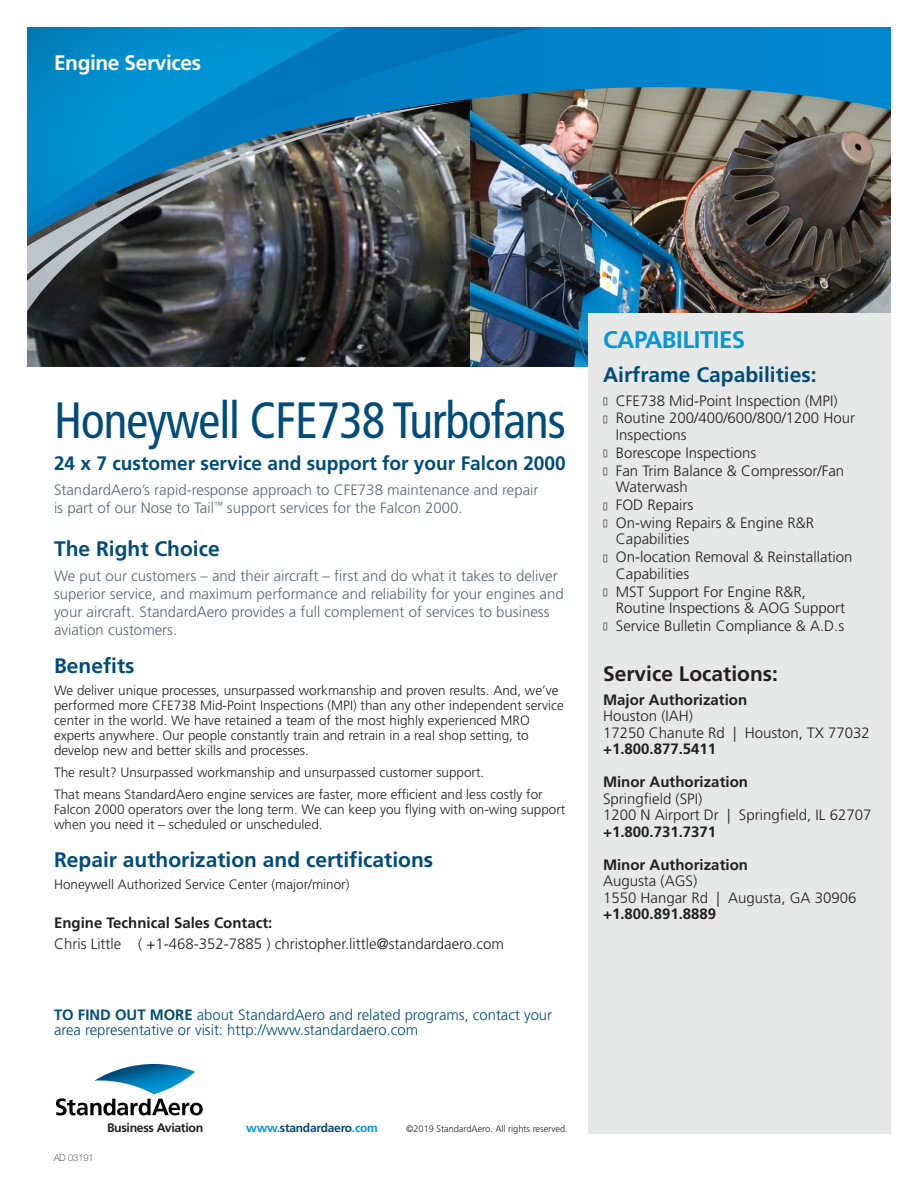
<style>
.page{position:relative;width:918px;height:1188px;background:#fff}
.page>*{position:absolute;margin:0;border:0;box-sizing:border-box;transform-origin:0 0}
.t1{font:condensed 51px "Frutiger";letter-spacing:-.02em;color:#004c79;scale:.96 1}
.t2{font:700 24px "Frutiger";letter-spacing:-.02em;color:#0695d6}
.t3{font:700 21px "Frutiger";color:#004c79}
.t4{font:700 21px "Frutiger";color:#231f20}
.t5{font:700 21px "Frutiger";letter-spacing:-.02em;color:#fff}
.t6{font:700 19.5px "Frutiger";color:#004c79}
.t7{font:300 15px/16.5px "Frutiger LT Std";color:#231f20}
.t8{font:300 15px/18px "Frutiger LT Std";color:#5b6670}
.t9{font:300 15px/15px "Frutiger LT Std";color:#004c79}
.t10{font:700 15px "Frutiger";color:#231f20}
.t11{font:300 13.5px/15px "Frutiger LT Std";color:#231f20}
.t12{font:700 12.3px "Frutiger";letter-spacing:-.03em;color:#231f20}
.t13{font:700 12px "Frutiger";letter-spacing:-.02em;color:#004c79}
.t14{font:300 9.3px "Frutiger LT Std";color:#231f20}
.t15{font:100 9.3px "Helvetica Neue LT Std";color:#231f20}
.s1{font-family:"Frutiger";font-weight:700}
.s2{color:#0695d6}
</style>
<div class="page">
<img style="left:470px;top:297px;width:421px;height:70px">
<img style="left:27px;top:334px;width:443px;height:33px">
<div style="left:589px;top:313px;width:329px;height:821px;background:#e6e7e7"></div>
<svg style="left:56px;top:1064px;width:147px;height:51px"></svg>
<img style="left:470px;top:246px;width:421px;height:51px">
<svg style="left:470px;top:27px;width:421px;height:219px;background:#4b6f7e"></svg>
<img style="left:27px;top:27px;width:575px;height:211px">
<svg style="left:27px;top:100px;width:443px;height:234px;background:#3b5867"></svg>
<div style="left:891px;top:0;width:27px;height:1188px;background:#fff"></div>
<p class="t5" style="left:54px;top:50px;width:149px">Engine Services</p>
<p class="t1" style="left:54px;top:391px;width:535px">Honeywell CFE738 Turbofans</p>
<p class="t6" style="left:54px;top:452px;width:513px">24 x 7 customer service and support for your Falcon 2000</p>
<p class="t8" style="left:54px;top:481px;width:486px">StandardAero’s rapid-response approach to CFE738 maintenance and repair is part of our Nose to Tail<sup>™</sup> support services for the Falcon 2000.</p>
<p class="t3" style="left:54px;top:536px;width:167px">The Right Choice</p>
<p class="t8" style="left:54px;top:567px;width:511px">We put our customers – and their aircraft – first and do what it takes to deliver superior service, and maximum performance and reliability for your engines and your aircraft. StandardAero provides a full complement of services to business aviation customers.</p>
<p class="t3" style="left:54px;top:654px;width:82px">Benefits</p>
<p class="t11" style="left:54px;top:683px;width:511px">We deliver unique processes, unsurpassed workmanship and proven results. And, we’ve performed more CFE738 Mid-Point Inspections (MPI) than any other independent service center in the world. We have retained a team of the most highly experienced MRO experts anywhere. Our people constantly train and retrain in a real shop setting, to develop new and better skills and processes.</p>
<p class="t11" style="left:54px;top:765px;width:432px">The result? Unsurpassed workmanship and unsurpassed customer support.</p>
<p class="t11" style="left:54px;top:787px;width:513px">That means StandardAero engine services are faster, more efficient and less costly for<br>Falcon 2000 operators over the long term. We can keep you flying with on-wing support when you need it – scheduled or unscheduled.</p>
<p class="t3" style="left:54px;top:848px;width:381px">Repair authorization and certifications</p>
<p class="t11" style="left:54px;top:877px;width:297px">Honeywell Authorized Service Center (major/minor)</p>
<p class="t10" style="left:54px;top:914px;width:220px">Engine Technical Sales Contact:</p>
<p class="t7" style="left:54px;top:936px;width:451px">Chris Little ( +1-468-352-7885 ) christopher.little@standardaero.com</p>
<p class="t9" style="left:54px;top:1007px;width:500px"><span class="s1">TO FIND OUT MORE</span> about StandardAero and related programs, contact your area representative or visit: http://www.standardaero.com</p>
<p class="t15" style="left:54px;top:1153px;width:41px">AD 03191</p>
<p class="t12" style="left:107px;top:1121px;width:98px">Business Aviation</p>
<p class="t13" style="left:246px;top:1121px;width:133px"><span class="s2">www.</span>standardaero<span class="s2">.com</span></p>
<p class="t14" style="left:406px;top:1124px;width:163px">©2019 StandardAero. All rights reserved.</p>
<p class="t2" style="left:603px;top:326px;width:144px">CAPABILITIES</p>
<p class="t3" style="left:603px;top:363px;width:215px">Airframe Capabilities:</p>
<p class="t7" style="left:603px;top:392px;width:236px">■ CFE738 Mid-Point Inspection (MPI)</p>
<p class="t7" style="left:616px;top:410px;width:241px;text-indent:-13px">■ Routine 200/400/600/800/1200 Hour<br>Inspections</p>
<p class="t7" style="left:603px;top:445px;width:155px">■ Borescope Inspections</p>
<p class="t7" style="left:616px;top:462px;width:230px;text-indent:-13px">■ Fan Trim Balance &amp; Compressor/Fan<br>Waterwash</p>
<p class="t7" style="left:603px;top:497px;width:92px">■ FOD Repairs</p>
<p class="t7" style="left:616px;top:515px;width:200px;text-indent:-13px">■ On-wing Repairs &amp; Engine R&amp;R<br>Capabilities</p>
<p class="t7" style="left:616px;top:549px;width:238px;text-indent:-13px">■ On-location Removal &amp; Reinstallation<br>Capabilities</p>
<p class="t7" style="left:616px;top:583px;width:231px;text-indent:-13px">■ MST Support For Engine R&amp;R,<br>Routine Inspections &amp; AOG Support</p>
<p class="t7" style="left:603px;top:618px;width:243px">■ Service Bulletin Compliance &amp; A.D.s</p>
<p class="t4" style="left:603px;top:662px;width:177px">Service Locations:</p>
<p class="t10" style="left:603px;top:691px;width:146px">Major Authorization</p>
<p class="t7" style="left:603px;top:708px;width:92px">Houston (IAH)</p>
<p class="t7" style="left:603px;top:725px;width:268px">17250 Chanute Rd | Houston, TX 77032</p>
<p class="t10" style="left:603px;top:740px;width:115px">+1.800.877.5411</p>
<p class="t10" style="left:603px;top:773px;width:147px">Minor Authorization</p>
<p class="t7" style="left:603px;top:791px;width:101px">Springfield (SPI)</p>
<p class="t7" style="left:603px;top:807px;width:270px">1200 N Airport Dr | Springfield, IL 62707 <span class="s1">+1.800.731.7371</span></p>
<p class="t10" style="left:603px;top:856px;width:147px">Minor Authorization</p>
<p class="t7" style="left:603px;top:873px;width:96px">Augusta (AGS)</p>
<p class="t7" style="left:603px;top:890px;width:255px">1550 Hangar Rd | Augusta, GA 30906</p>
<p class="t10" style="left:603px;top:905px;width:115px">+1.800.891.8889</p>
</div>
